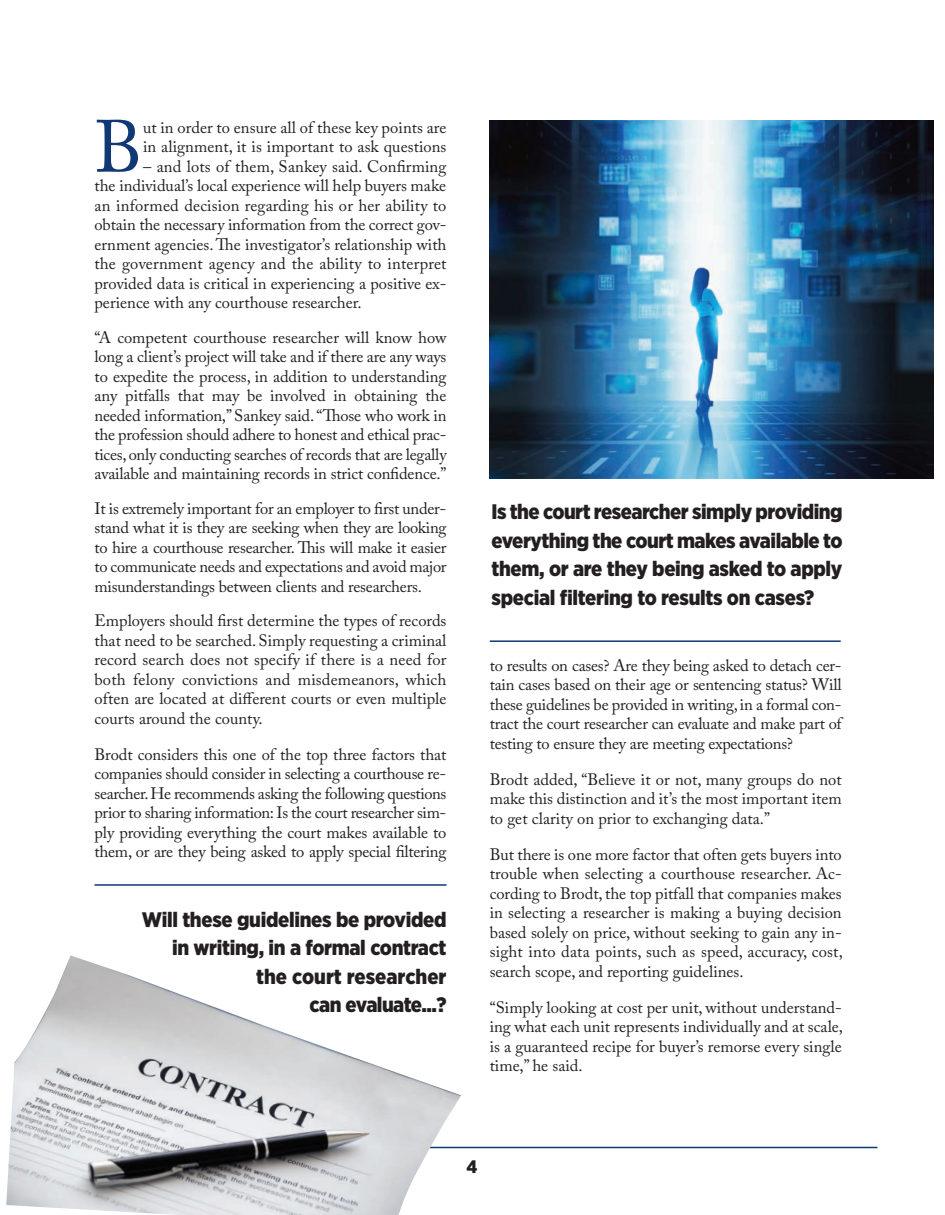
<style>
.page{position:relative;width:945px;height:1215px;background:#fff}
.page>*{position:absolute;margin:0;border:0;box-sizing:border-box;transform-origin:0 0}
.t1{font:73.05px "Adobe Caslon Pro";color:#0f3875}
.t2{font:900 21px/28.5px "Gotham Narrow";letter-spacing:-.015em;color:#231f20;text-align:justify}
.t3{font:900 18px "Gotham Narrow";color:#231f20}
.t4{font:16.5px/19.5px "Adobe Caslon Pro";color:#231f20;text-align:justify}
</style>
<div class="page">
<hr style="left:68px;top:1147px;width:810px;height:1px;background:#0f3875">
<img style="left:490px;top:120px;width:444px;height:359px">
<hr style="left:490px;top:640px;width:351px;height:2px;background:#0f3875">
<img style="left:6px;top:955px;width:458px;height:260px">
<hr style="left:94px;top:884px;width:353px;height:2px;background:#0f3875">
<h1 class="t1" style="left:94px;top:120px;width:50px">B</h1>
<p class="t4" style="left:143px;top:119px;width:305px">ut in order to ensure all of these key points are in alignment, it is important to ask questions</p>
<p class="t4" style="left:95px;top:158px;width:354px;text-indent:49px">– and lots of them, Sankey said. Confirming the individual’s local experience will help buyers make an informed decision regarding his or her ability to obtain the necessary information from the correct gov&shy;ernment agencies. The investigator’s relationship with the government agency and the ability to interpret provided data is critical in experiencing a positive ex&shy;perience with any courthouse researcher.</p>
<p class="t4" style="left:95px;top:329px;width:354px">“A competent courthouse researcher will know how long a client’s project will take and if there are any ways to expedite the process, in addition to understanding any pitfalls that may be involved in obtaining the needed information,” Sankey said. “Those who work in the profession should adhere to honest and ethical prac&shy;tices, only conducting searches of records that are legally available and maintaining records in strict confidence.”</p>
<p class="t4" style="left:95px;top:500px;width:354px">It is extremely important for an employer to first under&shy;stand what it is they are seeking when they are looking to hire a courthouse researcher. This will make it easier to communicate needs and expectations and avoid major misunderstandings between clients and researchers.</p>
<p class="t4" style="left:95px;top:613px;width:354px">Employers should first determine the types of records that need to be searched. Simply requesting a criminal record search does not specify if there is a need for both felony convictions and misdemeanors, which often are located at different courts or even multiple courts around the county.</p>
<p class="t4" style="left:95px;top:746px;width:354px">Brodt considers this one of the top three factors that companies should consider in selecting a courthouse re&shy;searcher. He recommends asking the following questions prior to sharing information: Is the court researcher sim&shy;ply providing everything the court makes available to them, or are they being asked to apply special filtering</p>
<p class="t2" style="left:142px;top:907px;width:306px;text-align:right">Will these guidelines be provided in writing, in a formal contract the court researcher<br>can evaluate...?</p>
<p class="t2" style="left:492px;top:499px;width:352px">Is the court researcher simply providing everything the court makes available to them, or are they being asked to apply special filtering to results on cases?</p>
<p class="t4" style="left:490px;top:658px;width:354px">to results on cases? Are they being asked to detach cer&shy;tain cases based on their age or sentencing status? Will these guidelines be provided in writing, in a formal con&shy;tract the court researcher can evaluate and make part of testing to ensure they are meeting expectations?</p>
<p class="t4" style="left:490px;top:772px;width:354px">Brodt added, “Believe it or not, many groups do not make this distinction and it’s the most important item to get clarity on prior to exchanging data.”</p>
<p class="t4" style="left:490px;top:847px;width:355px">But there is one more factor that often gets buyers into trouble when selecting a courthouse researcher. Ac&shy;cording to Brodt, the top pitfall that companies makes in selecting a researcher is making a buying decision based solely on price, without seeking to gain any in&shy;sight into data points, such as speed, accuracy, cost, search scope, and reporting guidelines.</p>
<p class="t4" style="left:490px;top:1000px;width:355px">“Simply looking at cost per unit, without understand&shy;ing what each unit represents individually and at scale, is a guaranteed recipe for buyer’s remorse every single time,” he said.</p>
<p class="t3" style="left:467px;top:1161px;width:12px">4</p>
</div>
